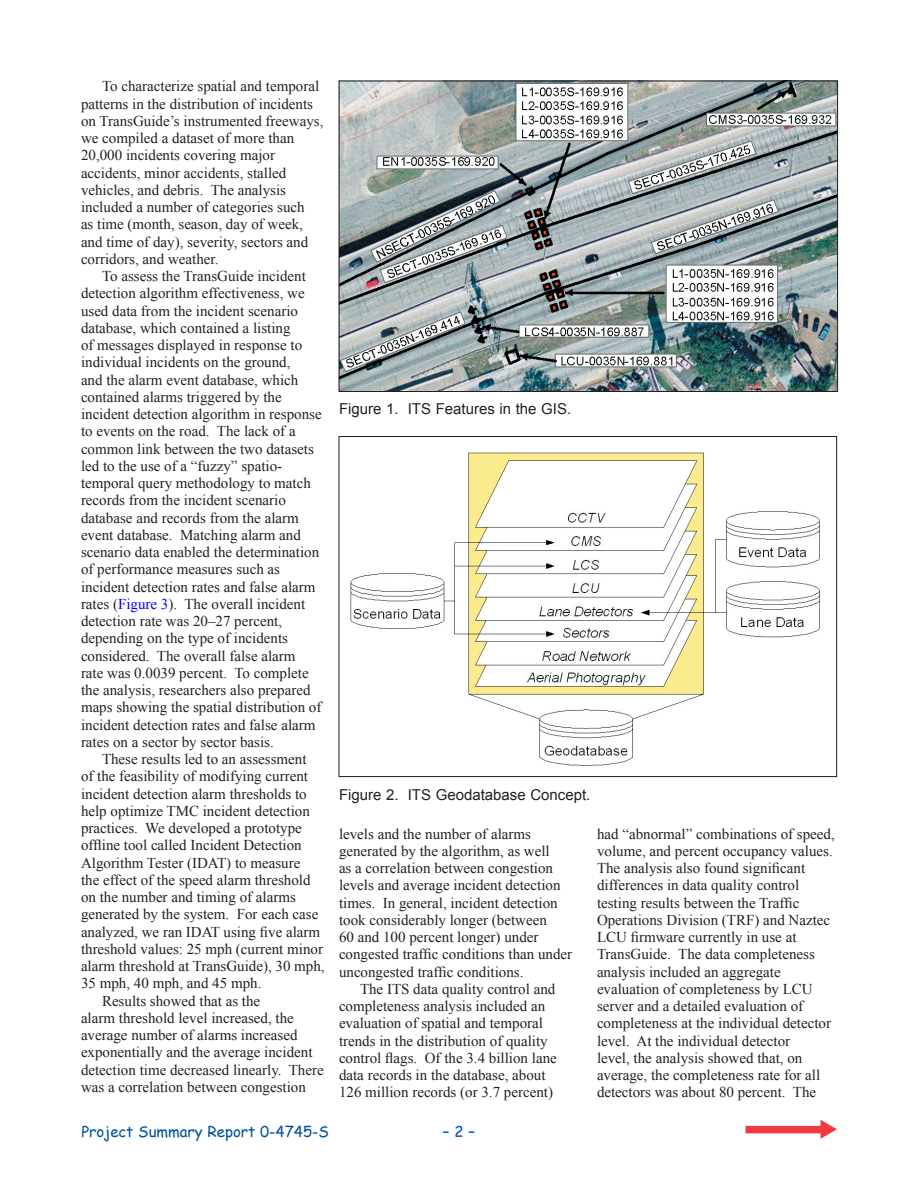
<style>
.page{position:relative;width:918px;height:1188px;background:#fff}
.page>*{position:absolute;margin:0;border:0;box-sizing:border-box;transform-origin:0 0}
.t1{font:15px/17.2px "Times New Roman";color:#231f20}
.t2{font:15px "Arial";color:#231f20}
.t3{font:15px "Comic Sans MS";color:#0153a0}
.s1{color:#00f}
</style>
<div class="page">
<svg style="left:746px;top:1120px;width:91px;height:19px"></svg>
<img style="left:341px;top:83px;width:495px;height:307px">
<div style="left:339px;top:81px;width:499px;height:311px;border:1px solid #231f20"></div>
<img style="left:350px;top:452px;width:470px;height:314px">
<p class="t1" style="left:81px;top:78px;width:244px;text-indent:21px">To characterize spatial and temporal patterns in the distribution of incidents on TransGuide’s instrumented freeways, we compiled a dataset of more than 20,000 incidents covering major accidents, minor accidents, stalled vehicles, and debris. The analysis included a number of categories such<br>as time (month, season, day of week, and time of day), severity, sectors and corridors, and weather.</p>
<p class="t1" style="left:81px;top:267px;width:242px;text-indent:21px">To assess the TransGuide incident detection algorithm effectiveness, we used data from the incident scenario database, which contained a listing<br>of messages displayed in response to individual incidents on the ground,<br>and the alarm event database, which contained alarms triggered by the incident detection algorithm in response to events on the road. The lack of a common link between the two datasets led to the use of a “fuzzy” spatio&shy;temporal query methodology to match records from the incident scenario database and records from the alarm event database. Matching alarm and scenario data enabled the determination of performance measures such as incident detection rates and false alarm rates (<span class="s1">Figure 3</span>). The overall incident detection rate was 20–27 percent, depending on the type of incidents considered. The overall false alarm rate was 0.0039 percent. To complete the analysis, researchers also prepared maps showing the spatial distribution of incident detection rates and false alarm rates on a sector by sector basis.</p>
<p class="t1" style="left:102px;top:750px;width:206px">These results led to an assessment</p>
<p class="t1" style="left:81px;top:768px;width:229px">of the feasibility of modifying current</p>
<p class="t1" style="left:81px;top:785px;width:227px">incident detection alarm thresholds to</p>
<p class="t1" style="left:81px;top:802px;width:230px">help optimize TMC incident detection</p>
<p class="t1" style="left:81px;top:819px;width:222px">practices. We developed a prototype</p>
<p class="t1" style="left:81px;top:837px;width:222px">offline tool called Incident Detection</p>
<p class="t1" style="left:81px;top:854px;width:221px">Algorithm Tester (IDAT) to measure</p>
<p class="t1" style="left:81px;top:871px;width:231px">the effect of the speed alarm threshold</p>
<p class="t1" style="left:81px;top:888px;width:216px">on the number and timing of alarms</p>
<p class="t1" style="left:81px;top:906px;width:239px">generated by the system. For each case</p>
<p class="t1" style="left:81px;top:923px;width:241px">analyzed, we ran IDAT using five alarm</p>
<p class="t1" style="left:81px;top:940px;width:244px">threshold values: 25 mph (current minor</p>
<p class="t1" style="left:81px;top:957px;width:245px">alarm threshold at TransGuide), 30 mph,</p>
<p class="t1" style="left:81px;top:975px;width:182px">35 mph, 40 mph, and 45 mph.</p>
<p class="t1" style="left:102px;top:992px;width:160px">Results showed that as the</p>
<p class="t1" style="left:81px;top:1009px;width:214px">alarm threshold level increased, the</p>
<p class="t1" style="left:81px;top:1026px;width:218px">average number of alarms increased</p>
<p class="t1" style="left:81px;top:1044px;width:233px">exponentially and the average incident</p>
<p class="t1" style="left:81px;top:1061px;width:244px">detection time decreased linearly. There</p>
<p class="t1" style="left:81px;top:1078px;width:226px">was a correlation between congestion</p>
<p class="t2" style="left:339px;top:399px;width:234px">Figure 1. ITS Features in the GIS.</p>
<p class="t2" style="left:339px;top:785px;width:253px">Figure 2. ITS Geodatabase Concept.</p>
<p class="t1" style="left:339px;top:825px;width:235px">levels and the number of alarms generated by the algorithm, as well<br>as a correlation between congestion levels and average incident detection times. In general, incident detection took considerably longer (between<br>60 and 100 percent longer) under congested traffic conditions than under uncongested traffic conditions.</p>
<p class="t1" style="left:339px;top:980px;width:219px;text-indent:21px">The ITS data quality control and completeness analysis included an evaluation of spatial and temporal trends in the distribution of quality control flags. Of the 3.4 billion lane data records in the database, about 126 million records (or 3.7 percent)</p>
<p class="t1" style="left:597px;top:825px;width:239px">had “abnormal” combinations of speed, volume, and percent occupancy values.<br>The analysis also found significant differences in data quality control testing results between the Traffic Operations Division (TRF) and Naztec LCU firmware currently in use at TransGuide. The data completeness analysis included an aggregate evaluation of completeness by LCU server and a detailed evaluation of completeness at the individual detector level. At the individual detector<br>level, the analysis showed that, on average, the completeness rate for all detectors was about 80 percent. The</p>
<p class="t3" style="left:81px;top:1121px;width:249px">Project Summary Report 0-4745-S</p>
<p class="t3" style="left:443px;top:1120px;width:34px">– 2 –</p>
</div>
